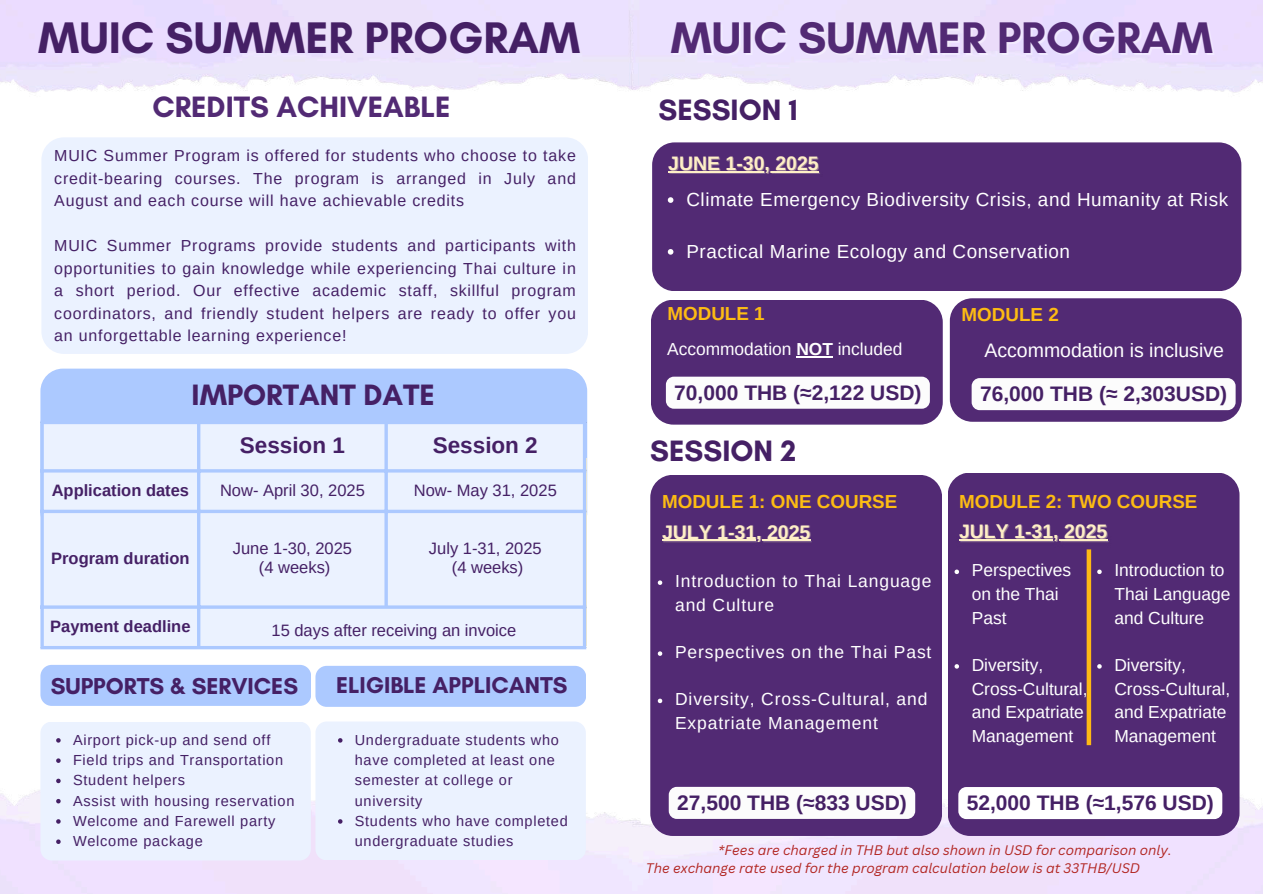
<style>
.page{position:relative;width:1263px;height:894px;background:#fff}
.page>*{position:absolute;margin:0;border:0;box-sizing:border-box;transform-origin:0 0}
.t1{font:700 45px "Glacial Indifference";color:#452065}
.t2{font:700 45px "Glacial Indifference";color:#522a74}
.t3{font:700 30px "Glacial Indifference";color:#452065}
.t4{font:700 30px "Glacial Indifference";color:#522a74}
.t5{font:700 23.4px "Glacial Indifference";color:#452065}
.t6{font:700 22.5px "Arimo";color:#452065}
.t7{font:700 21px "Arimo";color:#452065}
.t8{font:700 19.5px "Arimo";color:#feefc6}
.t9{font:19.5px "Arimo";color:#fff}
.t10{font:18.9px "Arimo";letter-spacing:.03em;color:#fff}
.t11{font:700 18.9px "Arimo";color:#fdbc13}
.t12{font:17.4px/23.7px "Arimo";color:#fff}
.t13{font:17.4px/23.7px "Arimo";letter-spacing:.05em;color:#fff}
.t14{font:16.5px/19.2px "Arimo";color:#452065;text-align:center}
.t15{font:700 16.5px "Arimo";color:#452065}
.t16{font:15.9px/22.5px "Arimo";letter-spacing:.05em;color:#452065;text-align:justify}
.t17{font:14.55px/20.2px "Arimo";letter-spacing:.05em;color:#452065}
.t18{font:italic 13.5px/18px "Canva Sans";color:#b22622}
.s1{font-weight:700}
</style>
<div class="page">
<img style="left:0;top:0;width:1263px;height:893px">
<hr style="left:662px;top:539px;width:148px;height:1px;background:#feefc6">
<div style="left:958px;top:786px;width:264px;height:32px;background:#fff;border-radius:8px"></div>
<hr style="left:668px;top:171px;width:151px;height:1px;background:#feefc6">
<svg style="left:668px;top:197px;width:5px;height:6px"></svg>
<svg style="left:668px;top:249px;width:5px;height:5px"></svg>
<hr style="left:959px;top:539px;width:148px;height:1px;background:#feefc6">
<svg style="left:658px;top:580px;width:4px;height:4px"></svg>
<svg style="left:658px;top:651px;width:4px;height:4px"></svg>
<svg style="left:658px;top:698px;width:4px;height:5px"></svg>
<svg style="left:954px;top:569px;width:5px;height:5px"></svg>
<svg style="left:954px;top:664px;width:5px;height:4px"></svg>
<hr style="left:1087px;top:549px;width:4px;height:196px;background:#feb914">
<svg style="left:1097px;top:569px;width:5px;height:5px"></svg>
<svg style="left:1097px;top:664px;width:5px;height:4px"></svg>
<div style="left:666px;top:376px;width:264px;height:32px;background:#fcfcfc;border-radius:8px"></div>
<hr style="left:796px;top:356px;width:37px;height:1px;background:#fff">
<div style="left:972px;top:378px;width:264px;height:32px;background:#fcfcfc;border-radius:8px"></div>
<h1 class="t1" style="left:38px;top:11px;width:544px">MUIC SUMMER PROGRAM</h1>
<h1 class="t2" style="left:671px;top:11px;width:544px">MUIC SUMMER PROGRAM</h1>
<h2 class="t4" style="left:152px;top:88px;width:300px">CREDITS ACHIVEABLE</h2>
<p class="t16" style="left:54px;top:144px;width:523px">MUIC Summer Program is offered for students who choose to take credit-bearing courses. The program is arranged in July and August and each course will have achievable credits</p>
<p class="t16" style="left:54px;top:234px;width:523px">MUIC Summer Programs provide students and participants with opportunities to gain knowledge while experiencing Thai culture in a short period. Our effective academic staff, skillful program coordinators, and friendly student helpers are ready to offer you an unforgettable learning experience!</p>
<h2 class="t3" style="left:192px;top:376px;width:245px">IMPORTANT DATE</h2>
<h3 class="t6" style="left:240px;top:433px;width:106px">Session 1</h3>
<h3 class="t6" style="left:433px;top:433px;width:106px">Session 2</h3>
<p class="t15" style="left:52px;top:481px;width:139px">Application dates</p>
<p class="t14" style="left:220px;top:480px;width:146px">Now- April 30, 2025</p>
<p class="t14" style="left:414px;top:480px;width:144px">Now- May 31, 2025</p>
<p class="t15" style="left:51px;top:548px;width:140px">Program duration</p>
<p class="t14" style="left:233px;top:538px;width:121px">June 1-30, 2025 (4 weeks)</p>
<p class="t14" style="left:429px;top:538px;width:114px">July 1-31, 2025 (4 weeks)</p>
<p class="t15" style="left:50px;top:617px;width:142px">Payment deadline</p>
<p class="t14" style="left:272px;top:620px;width:246px">15 days after receiving an invoice</p>
<h3 class="t5" style="left:51px;top:671px;width:249px">SUPPORTS &amp; SERVICES</h3>
<p class="t17" style="left:73px;top:729px;width:223px">Airport pick-up and send off<br>Field trips and Transportation<br>Student helpers<br>Assist with housing reservation<br>Welcome and Farewell party<br>Welcome package</p>
<h3 class="t5" style="left:336px;top:670px;width:233px">ELIGIBLE APPLICANTS</h3>
<p class="t17" style="left:355px;top:729px;width:214px">Undergraduate students who have completed at least one semester at college or university<br>Students who have completed undergraduate studies</p>
<h2 class="t3" style="left:658px;top:92px;width:141px">SESSION 1</h2>
<p class="t8" style="left:668px;top:153px;width:152px">JUNE 1-30, 2025</p>
<p class="t10" style="left:686px;top:189px;width:543px">Climate Emergency Biodiversity Crisis, and Humanity at Risk</p>
<p class="t10" style="left:686px;top:241px;width:385px">Practical Marine Ecology and Conservation</p>
<p class="t11" style="left:667px;top:302px;width:99px">MODULE 1</p>
<p class="t11" style="left:961px;top:303px;width:99px">MODULE 2</p>
<p class="t12" style="left:667px;top:337px;width:237px">Accommodation <span class="s1">NOT</span> included</p>
<h3 class="t7" style="left:674px;top:381px;width:249px">70,000 THB (≈2,122 USD)</h3>
<h2 class="t3" style="left:650px;top:432px;width:147px">SESSION 2</h2>
<p class="t11" style="left:662px;top:491px;width:237px">MODULE 1: ONE COURSE</p>
<p class="t8" style="left:662px;top:520px;width:150px">JULY 1-31, 2025</p>
<p class="t13" style="left:675px;top:569px;width:258px">Introduction to Thai Language and Culture</p>
<p class="t13" style="left:675px;top:640px;width:258px">Perspectives on the Thai Past</p>
<p class="t13" style="left:675px;top:687px;width:254px">Diversity, Cross-Cultural, and<br>Expatriate Management</p>
<h3 class="t7" style="left:677px;top:791px;width:231px">27,500 THB (≈833 USD)</h3>
<p class="t9" style="left:984px;top:339px;width:241px">Accommodation is inclusive</p>
<h3 class="t7" style="left:980px;top:382px;width:249px">76,000 THB (≈ 2,303USD)</h3>
<p class="t11" style="left:959px;top:491px;width:240px">MODULE 2: TWO COURSE</p>
<p class="t8" style="left:959px;top:520px;width:150px">JULY 1-31, 2025</p>
<p class="t12" style="left:972px;top:558px;width:101px">Perspectives on the Thai<br>Past</p>
<p class="t12" style="left:972px;top:652px;width:117px">Diversity,<br>Cross-Cultural, and Expatriate<br>Management</p>
<p class="t12" style="left:1114px;top:558px;width:117px">Introduction to<br>Thai Language and Culture</p>
<p class="t12" style="left:1114px;top:652px;width:117px">Diversity,<br>Cross-Cultural, and Expatriate<br>Management</p>
<h3 class="t7" style="left:967px;top:791px;width:249px">52,000 THB (≈1,576 USD)</h3>
<p class="t18" style="left:646px;top:840px;width:527px;text-indent:72px">*Fees are charged in THB but also shown in USD for comparison only.<br>The exchange rate used for the program calculation below is at 33THB/USD</p>
</div>
